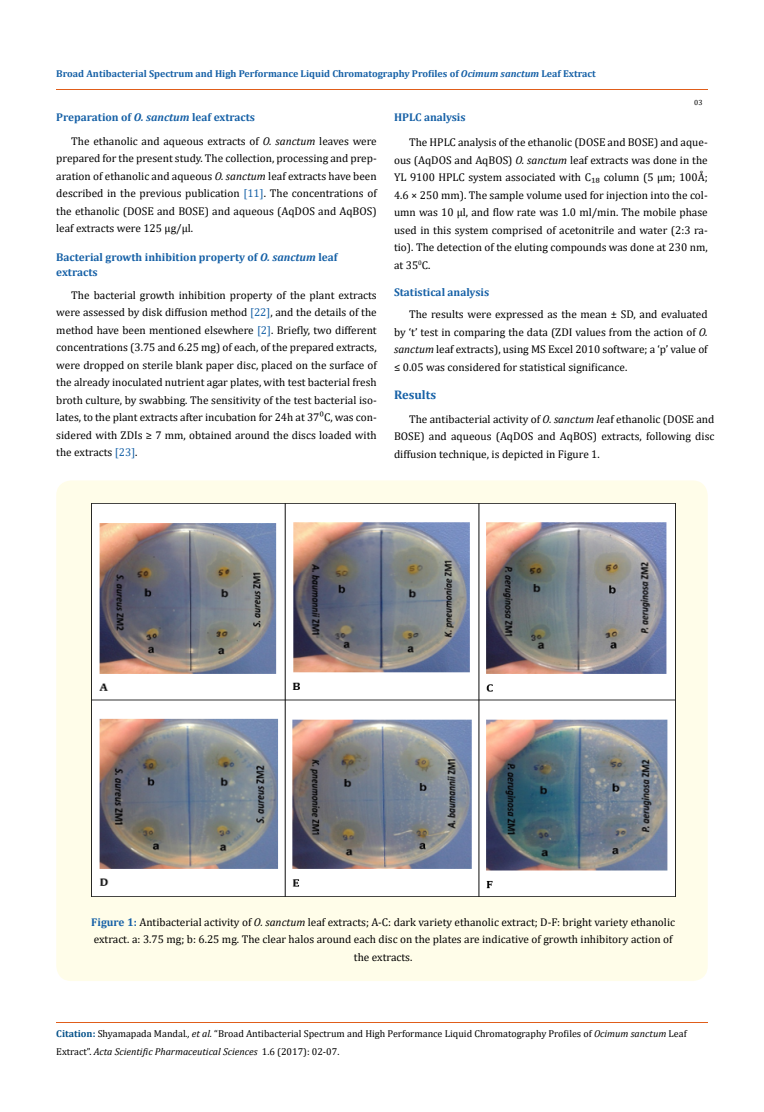
<style>
.page{position:relative;width:764px;height:1112px;background:#fff}
.page>*{position:absolute;margin:0;border:0;box-sizing:border-box;transform-origin:0 0}
.t1{font:700 12.5px "Cambria";color:#1560a6}
.t2{font:11.25px/17.5px "Cambria";color:#000;text-align:justify}
.t3{font:700 11.25px/15px "Cambria";color:#1560a6}
.t4{font:10px/17.5px "Cambria";color:#000}
.t5{font:700 10px "Cambria";color:#1560a6}
.t6{font:7.5px "Cambria";color:#000}
.s1{font-style:italic}
.s2{font-weight:700;color:#1560a6}
.s3{font-weight:700;font-style:italic;color:#1560a6}
.s4{color:#1560a6}
.s5{font-weight:700;color:#035089}
</style>
<div class="page">
<div style="left:56px;top:480px;width:652px;height:500px;background:#fffde9;border-radius:15px"></div>
<img style="left:91px;top:503px;width:584px;height:393px">
<hr style="left:56px;top:90px;width:652px;height:1px;background:#e05d1a">
<hr style="left:56px;top:1022px;width:652px;height:1px;background:#e05d1a">
<p class="t5" style="left:56px;top:67px;width:541px">Broad Antibacterial Spectrum and High Performance Liquid Chromatography Profiles of <span class="s1">Ocimum sanctum</span> Leaf Extract</p>
<p class="t6" style="left:694px;top:98px;width:10px">03</p>
<p class="t2" style="left:71px;top:105px;width:307px;line-height:23.5px;text-indent:-15px"><span class="s2">Preparation of</span> <span class="s3">O. sanctum</span> <span class="s2">leaf extracts<br></span>The ethanolic and aqueous extracts of <span class="s1">O. sanctum</span> leaves were</p>
<p class="t2" style="left:56px;top:150px;width:322px">prepared for the present study. The collection, processing and prep&shy;aration of ethanolic and aqueous <span class="s1">O. sanctum</span> leaf extracts have been described in the previous publication <span class="s4">[11]</span>. The concentrations of the ethanolic (DOSE and BOSE) and aqueous (AqDOS and AqBOS) leaf extracts were 125 μg/μl.</p>
<p class="t3" style="left:56px;top:249px;width:283px">Bacterial growth inhibition property of <span class="s1">O. sanctum</span> leaf extracts</p>
<p class="t2" style="left:56px;top:286px;width:322px;text-indent:15px">The bacterial growth inhibition property of the plant extracts were assessed by disk diffusion method <span class="s4">[22]</span>, and the details of the method have been mentioned elsewhere <span class="s4">[2]</span>. Briefly, two different concentrations (3.75 and 6.25 mg) of each, of the prepared extracts, were dropped on sterile blank paper disc, placed on the surface of the already inoculated nutrient agar plates, with test bacterial fresh broth culture, by swabbing. The sensitivity of the test bacterial iso&shy;lates, to the plant extracts after incubation for 24h at 37⁰C, was con&shy;sidered with ZDIs ≥ 7 mm, obtained around the discs loaded with the extracts <span class="s4">[23]</span>.</p>
<p class="t3" style="left:394px;top:109px;width:73px">HPLC analysis</p>
<p class="t2" style="left:394px;top:134px;width:315px;text-indent:15px">The HPLC analysis of the ethanolic (DOSE and BOSE) and aque&shy;ous (AqDOS and AqBOS) <span class="s1">O. sanctum</span> leaf extracts was done in the YL 9100 HPLC system associated with C₁₈ column (5 μm; 100Å; 4.6 × 250 mm). The sample volume used for injection into the col&shy;umn was 10 μl, and flow rate was 1.0 ml/min. The mobile phase used in this system comprised of acetonitrile and water (2:3 ra&shy;tio). The detection of the eluting compounds was done at 230 nm, at 35<sup>0</sup>C.</p>
<p class="t3" style="left:394px;top:284px;width:97px">Statistical analysis</p>
<p class="t2" style="left:394px;top:305px;width:315px;text-indent:15px">The results were expressed as the mean ± SD, and evaluated by ‘t’ test in comparing the data (ZDI values from the action of <span class="s1">O. sanctum</span> leaf extracts), using MS Excel 2010 software; a ‘p’ value of ≤ 0.05 was considered for statistical significance.</p>
<p class="t1" style="left:394px;top:386px;width:44px">Results</p>
<p class="t2" style="left:394px;top:410px;width:322px;text-indent:15px">The antibacterial activity of <span class="s1">O. sanctum l</span>eaf ethanolic (DOSE and BOSE) and aqueous (AqDOS and AqBOS) extracts, following disc diffusion technique, is depicted in Figure 1.</p>
<p class="t2" style="left:91px;top:912px;width:585px;text-align:center"><span class="s2">Figure 1:</span> Antibacterial activity of <span class="s1">O. sanctum</span> leaf extracts; A-C: dark variety ethanolic extract; D-F: bright variety ethanolic extract. a: 3.75 mg; b: 6.25 mg. The clear halos around each disc on the plates are indicative of growth inhibitory action of the extracts.</p>
<p class="t4" style="left:56px;top:1024px;width:632px"><span class="s5">Citation:</span> Shyamapada Mandal<span class="s1">., et al.</span> “Broad Antibacterial Spectrum and High Performance Liquid Chromatography Profiles of <span class="s1">Ocimum sanctum</span> Leaf<br>Extract”. <span class="s1">Acta Scientific Pharmaceutical Sciences</span> 1.6 (2017): 02-07.</p>
</div>
